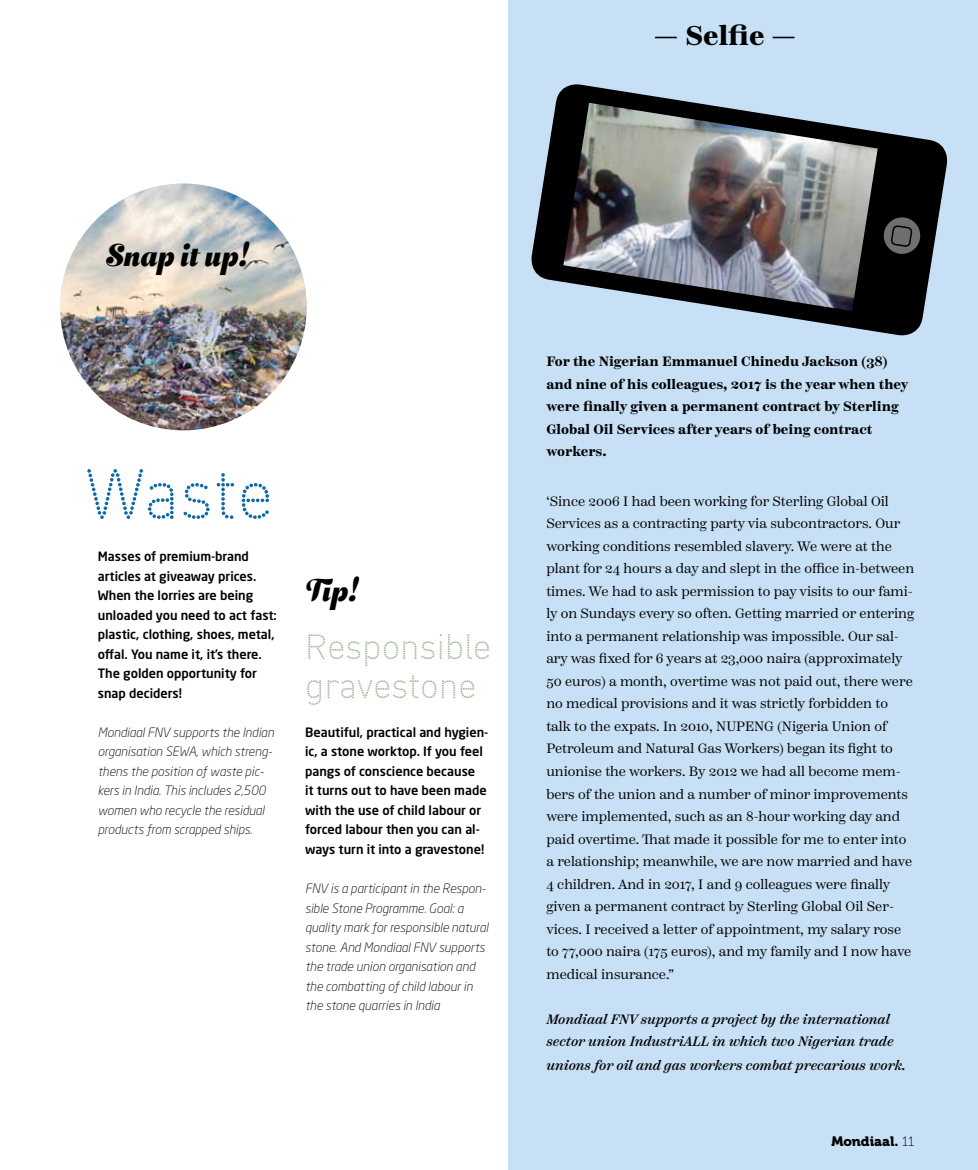
<style>
.page{position:relative;width:978px;height:1170px;background:#fff}
.page>*{position:absolute;margin:0;border:0;box-sizing:border-box;transform-origin:0 0}
.t1{font:72px "DIN Next Shapes Dots";color:#0c6aa7}
.t2{font:36px/39px "DIN Next Shapes Dots";color:#9fb298}
.t3{font:36px "Vala";color:#000}
.t4{font:900 27px "Scotch Text";color:#000}
.t5{font:13.5px/22.5px "Scotch Text";color:#000}
.t6{font:700 13.5px/22.5px "Scotch Text";color:#000}
.t7{font:italic 500 13.5px/22.5px "Scotch Text";color:#000}
.t8{font:13.5px "Museo 900";color:#000}
.t9{font:500 12.75px/19.5px "Neo Sans Std";color:#000}
.t10{font:italic 300 12.75px/19.5px "Neo Sans Std";color:#000}
.s1{font-family:"Museo 100"}
</style>
<div class="page">
<div style="left:508px;top:0;width:470px;height:1169px;background:#c7e0f5"></div>
<svg style="left:531px;top:84px;width:417px;height:252px"></svg>
<img style="left:563px;top:103px;width:315px;height:208px">
<svg style="left:882px;top:216px;width:40px;height:43px;background:#3d3c3c"></svg>
<img style="left:60px;top:183px;width:247px;height:247px;border-radius:123px">
<h3 class="t4" style="left:654px;top:20px;width:144px">— Selfie —</h3>
<h2 class="t3" style="left:106px;top:229px;width:145px">Snap it up!</h2>
<h1 class="t1" style="left:85px;top:449px;width:190px">Waste</h1>
<p class="t9" style="left:98px;top:546px;width:181px">Masses of premium-brand articles at giveaway prices.<br>When the lorries are being unloaded you need to act fast: plastic, clothing, shoes, metal, offal. You name it, it’s there.<br>The golden opportunity for snap deciders!</p>
<p class="t10" style="left:98px;top:722px;width:178px">Mondiaal FNV supports the Indian organisation SEWA, which streng&shy;thens the position of waste pic&shy;kers in India. This includes 2,500 women who recycle the residual products from scrapped ships.</p>
<h2 class="t3" style="left:305px;top:563px;width:55px">Tip!</h2>
<h2 class="t2" style="left:305px;top:627px;width:188px">Responsible gravestone</h2>
<p class="t9" style="left:305px;top:722px;width:185px">Beautiful, practical and hygien&shy;ic, a stone worktop. If you feel pangs of conscience because<br>it turns out to have been made with the use of child labour or forced labour then you can al&shy;ways turn it into a gravestone!</p>
<p class="t10" style="left:305px;top:878px;width:185px">FNV is a participant in the Respon&shy;sible Stone Programme. Goal: a quality mark for responsible natural stone. And Mondiaal FNV supports the trade union organisation and the combatting of child labour in the stone quarries in India</p>
<p class="t6" style="left:546px;top:350px;width:364px">For the Nigerian Emmanuel Chinedu Jackson (38) and nine of his colleagues, 2017 is the year when they were finally given a permanent contract by Sterling Global Oil Services after years of being contract workers.</p>
<p class="t5" style="left:546px;top:490px;width:369px">‘Since 2006 I had been working for Sterling Global Oil Services as a contracting party via subcontractors. Our working conditions resembled slavery. We were at the plant for 24 hours a day and slept in the office in-between times. We had to ask permission to pay visits to our fami&shy;ly on Sundays every so often. Getting married or entering into a permanent relationship was impossible. Our sal&shy;ary was fixed for 6 years at 23,000 naira (approximately 50 euros) a month, overtime was not paid out, there were no medical provisions and it was strictly forbidden to talk to the expats. In 2010, NUPENG (Nigeria Union of Petroleum and Natural Gas Workers) began its fight to unionise the workers. By 2012 we had all become mem&shy;bers of the union and a number of minor improvements were implemented, such as an 8-hour working day and paid overtime. That made it possible for me to enter into a relationship; meanwhile, we are now married and have 4 children. And in 2017, I and 9 colleagues were finally given a permanent contract by Sterling Global Oil Ser&shy;vices. I received a letter of appointment, my salary rose to 77,000 naira (175 euros), and my family and I now have medical insurance.”</p>
<p class="t7" style="left:546px;top:1008px;width:349px">Mondiaal FNV supports a project by the international sector union IndustriALL in which two Nigerian trade</p>
<p class="t7" style="left:546px;top:1054px;width:361px">unions for oil and gas workers combat precarious work.</p>
<p class="t8" style="left:831px;top:1133px;width:84px">Mondiaal. <span class="s1">11</span></p>
</div>
